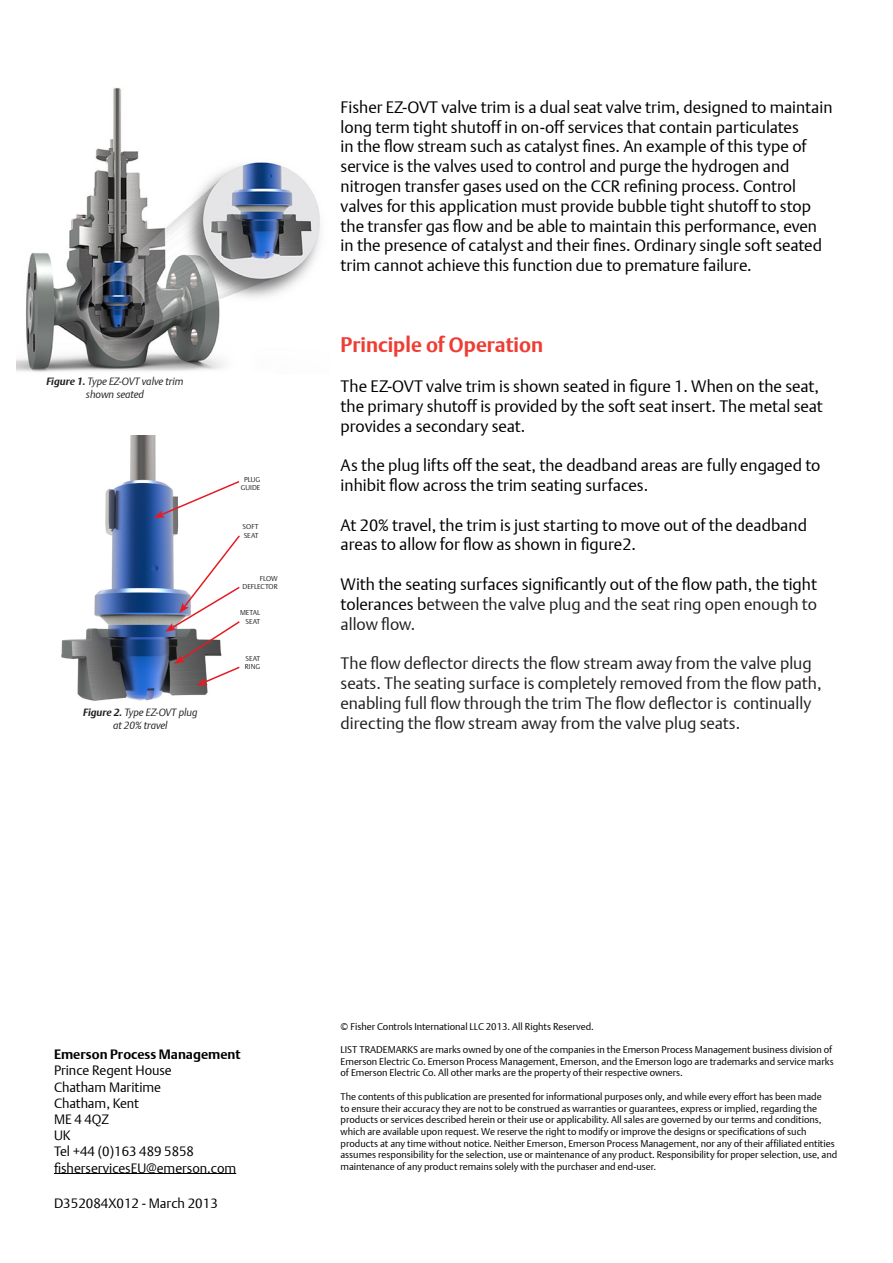
<style>
.page{position:relative;width:893px;height:1263px;background:#fff}
.page>*{position:absolute;margin:0;border:0;box-sizing:border-box;transform-origin:0 0}
.t1{font:700 21px "DTL Argo T";color:#ee3e34}
.t2{font:16.5px/19.8px "DTL Argo T Light";color:#000}
.t3{font:16.5px/19.8px "DTL Argo T Light";color:#231f20}
.t4{font:13.5px "DTL Argo T Light";color:#000}
.t5{font:700 13.5px "DTL Argo T";color:#000}
.t6{font:italic 10.5px "DTL Argo T Light";color:#231f20}
.t7{font:9.75px/11.7px "DTL Argo T Light";color:#000}
.t8{font:7.05px/8.4px "DTL Argo T Light";color:#231f20;text-align:right}
.s1{font-family:"DTL Argo T";font-weight:700}
.s2{color:#231f20}
</style>
<div class="page">
<hr style="left:54px;top:1173px;width:182px;height:1px;background:#000">
<img style="left:17px;top:87px;width:304px;height:285px">
<img style="left:61px;top:435px;width:147px;height:266px">
<svg style="left:154px;top:480px;width:86px;height:38px"></svg>
<svg style="left:165px;top:534px;width:75px;height:152px"></svg>
<p class="t6" style="left:46px;top:375px;width:139px"><span class="s1">Figure 1.</span> Type EZ-OVT valve trim</p>
<p class="t6" style="left:86px;top:388px;width:60px">shown seated</p>
<p class="t6" style="left:83px;top:706px;width:116px"><span class="s1">Figure 2.</span> Type EZ-OVT plug</p>
<p class="t6" style="left:113px;top:719px;width:56px">at 20% travel</p>
<p class="t8" style="left:244px;top:475px;width:18px">PLUG</p>
<p class="t8" style="left:241px;top:483px;width:21px">GUIDE</p>
<p class="t8" style="left:243px;top:523px;width:18px">SOFT</p>
<p class="t8" style="left:244px;top:531px;width:16px">SEAT</p>
<p class="t8" style="left:242px;top:574px;width:37px">FLOW<br>DEFLECTOR</p>
<p class="t8" style="left:240px;top:608px;width:22px">METAL</p>
<p class="t8" style="left:245px;top:617px;width:16px">SEAT</p>
<p class="t8" style="left:245px;top:654px;width:16px">SEAT</p>
<p class="t8" style="left:245px;top:662px;width:17px">RING</p>
<p class="t2" style="left:341px;top:97px;width:493px">Fisher EZ-OVT valve trim is a dual seat valve trim, designed to maintain long term tight shutoff in on-off services that contain particulates<br>in the flow stream such as catalyst fines. An example of this type of service is the valves used to control and purge the hydrogen and nitrogen transfer gases used on the CCR refining process. Control valves for this application must provide bubble tight shutoff to stop the transfer gas flow and be able to maintain this performance, even in the presence of catalyst and their fines. Ordinary single soft seated trim cannot achieve this function due to premature failure.</p>
<p class="t1" style="left:341px;top:332px;width:204px">Principle of Operation</p>
<p class="t2" style="left:341px;top:376px;width:484px">The EZ-OVT valve trim is shown seated in figure 1. When on the seat, the primary shutoff is provided by the soft seat insert. The metal seat provides a secondary seat.</p>
<p class="t2" style="left:341px;top:455px;width:481px">As the plug lifts off the seat, the deadband areas are fully engaged to inhibit flow across the trim seating surfaces.</p>
<p class="t2" style="left:341px;top:515px;width:468px">At 20% travel, the trim is just starting to move out of the deadband areas to allow for flow as shown in figure2.</p>
<p class="t2" style="left:341px;top:574px;width:478px;text-align:justify">With the seating surfaces significantly out of the flow path, the tight tolerances b<span class="s2">etween the valve plug and the seat ring open enough to allow flow.</span></p>
<p class="t3" style="left:341px;top:653px;width:482px">The flow deflector directs the flow stream away from the valve plug seats. The seating surface is completely removed from the flow path, enabling full flow through the trim The flow deflector is continually directing the flow stream away from the valve plug seats.</p>
<p class="t5" style="left:54px;top:1046px;width:188px">Emerson Process Management</p>
<p class="t4" style="left:54px;top:1062px;width:119px">Prince Regent House</p>
<p class="t4" style="left:54px;top:1079px;width:109px">Chatham Maritime</p>
<p class="t4" style="left:54px;top:1095px;width:86px">Chatham, Kent</p>
<p class="t4" style="left:54px;top:1111px;width:57px">ME 4 4QZ</p>
<p class="t4" style="left:54px;top:1127px;width:18px">UK</p>
<p class="t4" style="left:54px;top:1143px;width:142px">Tel +44 (0)163 489 5858</p>
<p class="t4" style="left:54px;top:1160px;width:184px">fisherservicesEU@emerson.com</p>
<p class="t4" style="left:54px;top:1195px;width:165px">D352084X012 - March 2013</p>
<p class="t7" style="left:341px;top:1020px;width:255px">© Fisher Controls International LLC 2013. All Rights Reserved.</p>
<p class="t7" style="left:341px;top:1044px;width:495px">LIST TRADEMARKS are marks owned by one of the companies in the Emerson Process Management business division of<br>Emerson Electric Co. Emerson Process Management, Emerson, and the Emerson logo are trademarks and service marks of Emerson Electric Co. All other marks are the property of their respective owners.</p>
<p class="t7" style="left:341px;top:1090px;width:498px">The contents of this publication are presented for informational purposes only, and while every effort has been made<br>to ensure their accuracy they are not to be construed as warranties or guarantees, express or implied, regarding the products or services described herein or their use or applicability. All sales are governed by our terms and conditions, which are available upon request. We reserve the right to modify or improve the designs or specifications of such products at any time without notice. Neither Emerson, Emerson Process Management, nor any of their affiliated entities assumes responsibility for the selection, use or maintenance of any product. Responsibility for proper selection, use, and maintenance of any product remains solely with the purchaser and end-user.</p>
</div>
